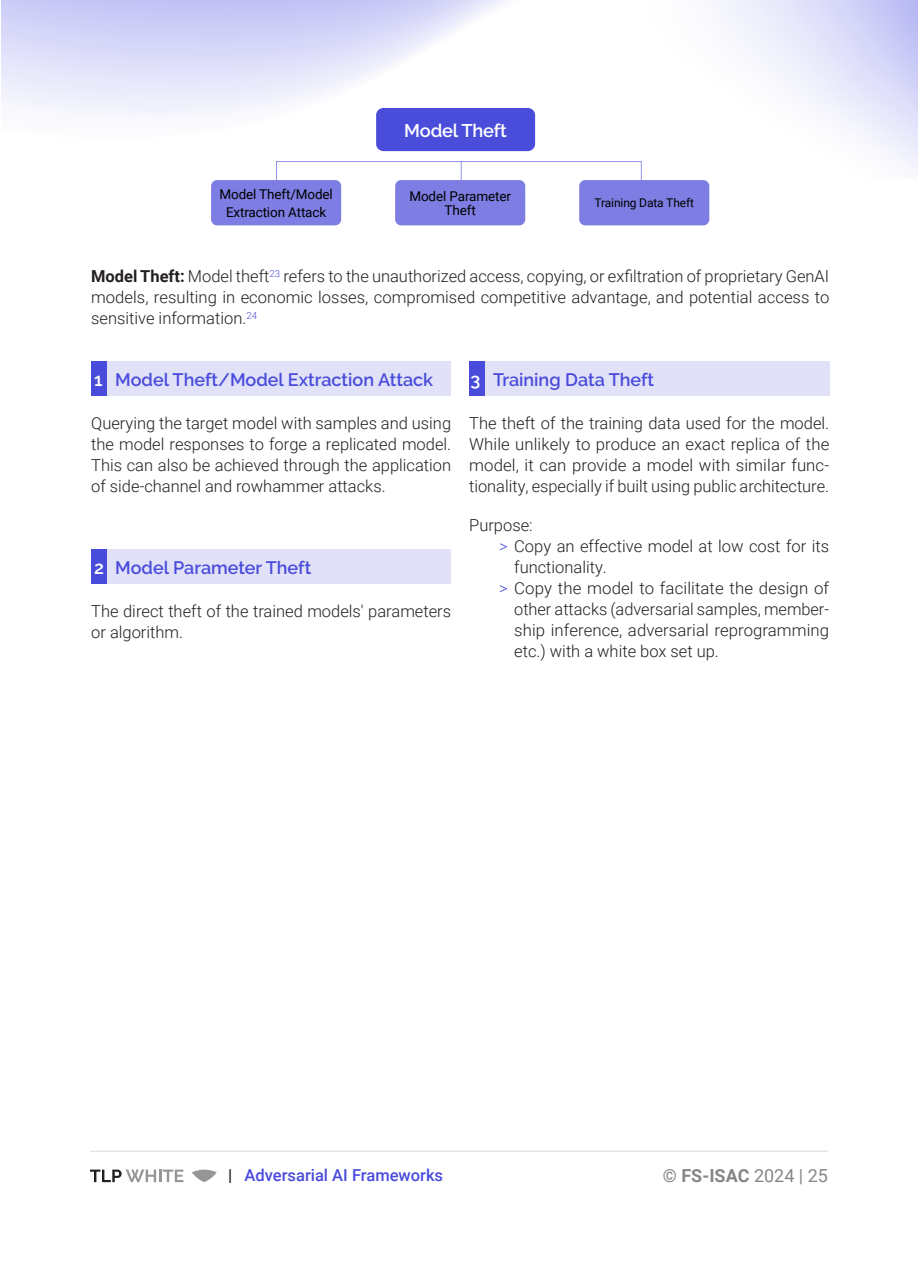
<style>
.page{position:relative;width:918px;height:1263px;background:#fff}
.page>*{position:absolute;margin:0;border:0;box-sizing:border-box;transform-origin:0 0}
.DIagram_-_Level_1{font:600 18.3px "Raleway";letter-spacing:-.01em;color:#fff}
.Graphic_box_title{font:600 18px "Raleway";color:#494cdb}
.t1{font:700 18px "Roboto";color:#858689}
.Graphic_box_title-2{font:600 18px "Raleway";color:#fff}
.Body_Text{font:300 16.5px/21px "Roboto";color:#231f20;text-align:justify}
.t2{font:500 16.5px "Roboto";color:#494cdb}
.DIagram_-_Level_2{font:13.5px/18px "Roboto";letter-spacing:-.01em;color:#000;text-align:center}
.DIagram_-_Level_2-2{font:12px "Roboto";letter-spacing:-.01em;color:#000}
.s1{font-weight:700}
.s2{color:#494cdb}
.s3{color:#231f20}
.s4{font-weight:400}
</style>
<div class="page">
<hr style="left:90px;top:1150px;width:738px;height:2px;background:#e5e5e5">
<svg style="left:90px;top:1169px;width:93px;height:13px"></svg>
<svg style="left:192px;top:1169px;width:25px;height:13px"></svg>
<div style="left:211px;top:180px;width:130px;height:45px;background:#7d7de3;border-radius:6px"></div>
<div style="left:395px;top:180px;width:130px;height:45px;background:#7d7de3;border-radius:6px"></div>
<div style="left:579px;top:180px;width:130px;height:45px;background:#7d7de3;border-radius:6px"></div>
<div style="left:376px;top:108px;width:159px;height:43px;background:#4a4dd9;border-radius:7px"></div>
<svg style="left:461px;top:163px;width:1px;height:15px"></svg>
<div style="left:469px;top:362px;width:360px;height:34px;background:#e1e1f8"></div>
<div style="left:91px;top:362px;width:360px;height:34px;background:#e1e1f8"></div>
<div style="left:91px;top:550px;width:360px;height:34px;background:#e1e1f8"></div>
<div style="left:469px;top:362px;width:16px;height:34px;background:#494cdb"></div>
<div style="left:91px;top:362px;width:16px;height:34px;background:#494cdb"></div>
<div style="left:91px;top:550px;width:16px;height:34px;background:#494cdb"></div>
<p class="DIagram_-_Level_1" style="left:404px;top:120px;width:104px">Model Theft</p>
<p class="DIagram_-_Level_2" style="left:220px;top:184px;width:115px">Model Theft/Model<br>Extraction Attack</p>
<p class="DIagram_-_Level_2" style="left:409px;top:189px;width:103px;line-height:13.5px">Model Parameter<br>Theft</p>
<p class="DIagram_-_Level_2-2" style="left:595px;top:195px;width:101px">Training Data Theft</p>
<p class="Body_Text" style="left:91px;top:265px;width:740px"><span class="s1">Model Theft:</span> Model theft<sup>23</sup> refers to the unauthorized access, copying, or exfiltration of proprietary GenAI models, resulting in economic losses, compromised competitive advantage, and potential access to sensitive information.<sup>24</sup></p>
<p class="Graphic_box_title" style="left:115px;top:369px;width:319px">Model Theft/Model Extraction Attack</p>
<p class="Graphic_box_title" style="left:493px;top:369px;width:162px">Training Data Theft</p>
<p class="Graphic_box_title-2" style="left:94px;top:369px;width:10px">1</p>
<p class="Graphic_box_title-2" style="left:471px;top:369px;width:11px">3</p>
<p class="Body_Text" style="left:91px;top:412px;width:361px">Querying the target model with samples and using the model responses to forge a replicated model.<br>This can also be achieved through the application of side-channel and rowhammer attacks.</p>
<p class="Graphic_box_title-2" style="left:94px;top:557px;width:11px">2</p>
<p class="Graphic_box_title" style="left:115px;top:557px;width:198px">Model Parameter Theft</p>
<p class="Body_Text" style="left:91px;top:600px;width:361px">The direct theft of the trained models' parameters or algorithm.</p>
<p class="Body_Text" style="left:469px;top:412px;width:362px">The theft of the training data used for the model.<br>While unlikely to produce an exact replica of the model, it can provide a model with similar func&shy;tionality, especially if built using public architecture.</p>
<p class="Body_Text" style="left:469px;top:514px;width:65px">Purpose:</p>
<p class="Body_Text" style="left:514px;top:535px;width:316px;text-indent:-15px"><span class="s2">&gt;</span> Copy an effective model at low cost for its functionality.</p>
<p class="Body_Text" style="left:514px;top:577px;width:316px;text-indent:-15px"><span class="s2">&gt;</span> Copy the model to facilitate the design of other attacks (adversarial samples, member&shy;ship inference, adversarial reprogramming etc.) with a white box set up.</p>
<p class="t2" style="left:228px;top:1163px;width:217px"><span class="s3">|</span> Adversarial AI Frameworks</p>
<p class="t1" style="left:663px;top:1163px;width:167px">© FS-ISAC <span class="s4">2024 | 25</span></p>
</div>
